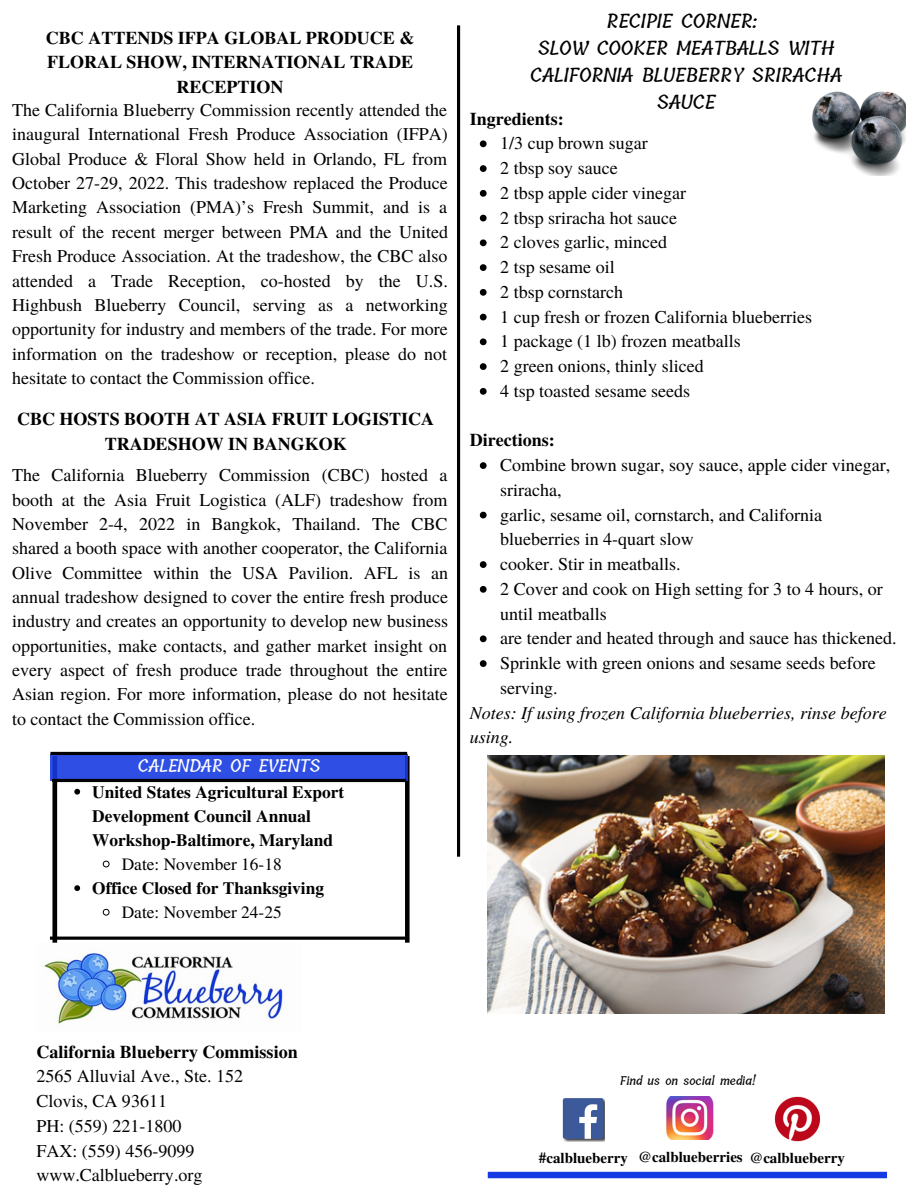
<style>
.page{position:relative;width:918px;height:1188px;background:#fff}
.page>*{position:absolute;margin:0;border:0;box-sizing:border-box;transform-origin:0 0}
.t1{font:500 19.5px/27px "Tillana";color:#000;text-align:center}
.t2{font:18px/24.8px "Te X Gyre Termes";color:#000}
.t3{font:700 18px/24.8px "Te X Gyre Termes";color:#000;text-align:center}
.t4{font:italic 18px/24.8px "Te X Gyre Termes";color:#000}
.t5{font:500 17.55px "Tillana";color:#fff}
.t6{font:700 17.4px/24.2px "Te X Gyre Termes";color:#000}
.t7{font:17.4px "Te X Gyre Termes";color:#000}
.t8{font:700 15px "Te X Gyre Termes";color:#000}
.t9{font:500 12px "Tillana";color:#000}
</style>
<div class="page">
<hr style="left:457px;top:25px;width:3px;height:832px;background:#000">
<img style="left:44px;top:952px;width:239px;height:72px">
<img style="left:562px;top:1098px;width:43px;height:43px">
<img style="left:774px;top:1096px;width:47px;height:46px">
<div style="left:488px;top:1172px;width:399px;height:6px;background:#163ae1"></div>
<img style="left:666px;top:1097px;width:48px;height:42px">
<svg style="left:50px;top:752px;width:360px;height:191px"></svg>
<img style="left:812px;top:92px;width:93px;height:83px">
<img style="left:488px;top:756px;width:397px;height:258px">
<svg style="left:480px;top:140px;width:7px;height:7px"></svg>
<svg style="left:480px;top:165px;width:7px;height:7px"></svg>
<svg style="left:480px;top:190px;width:7px;height:7px"></svg>
<svg style="left:480px;top:215px;width:7px;height:6px"></svg>
<svg style="left:480px;top:239px;width:7px;height:7px"></svg>
<svg style="left:480px;top:264px;width:7px;height:7px"></svg>
<svg style="left:480px;top:289px;width:7px;height:7px"></svg>
<svg style="left:480px;top:314px;width:7px;height:6px"></svg>
<svg style="left:480px;top:338px;width:7px;height:7px"></svg>
<svg style="left:480px;top:363px;width:7px;height:7px"></svg>
<svg style="left:480px;top:388px;width:7px;height:7px"></svg>
<svg style="left:480px;top:462px;width:7px;height:7px"></svg>
<svg style="left:480px;top:512px;width:7px;height:6px"></svg>
<svg style="left:480px;top:561px;width:7px;height:7px"></svg>
<svg style="left:480px;top:586px;width:7px;height:7px"></svg>
<svg style="left:480px;top:635px;width:7px;height:7px"></svg>
<svg style="left:480px;top:660px;width:7px;height:7px"></svg>
<p class="t3" style="left:46px;top:24px;width:370px">CBC ATTENDS IFPA GLOBAL PRODUCE &amp;<br>FLORAL SHOW, INTERNATIONAL TRADE<br>RECEPTION</p>
<p class="t2" style="left:12px;top:97px;width:437px;line-height:24.3px;text-align:justify">The California Blueberry Commission recently attended the inaugural International Fresh Produce Association (IFPA)<br>Global Produce &amp; Floral Show held in Orlando, FL from October 27-29, 2022. This tradeshow replaced the Produce Marketing Association (PMA)’s Fresh Summit, and is a result of the recent merger between PMA and the United Fresh Produce Association. At the tradeshow, the CBC also attended a Trade Reception, co-hosted by the U.S.<br>Highbush Blueberry Council, serving as a networking opportunity for industry and members of the trade. For more information on the tradeshow or reception, please do not hesitate to contact the Commission office.</p>
<p class="t3" style="left:17px;top:406px;width:419px">CBC HOSTS BOOTH AT ASIA FRUIT LOGISTICA<br>TRADESHOW IN BANGKOK</p>
<p class="t2" style="left:12px;top:462px;width:438px;line-height:24.3px;text-align:justify">The California Blueberry Commission (CBC) hosted a booth at the Asia Fruit Logistica (ALF) tradeshow from November 2-4, 2022 in Bangkok, Thailand. The CBC shared a booth space with another cooperator, the California Olive Committee within the USA Pavilion. AFL is an annual tradeshow designed to cover the entire fresh produce industry and creates an opportunity to develop new business opportunities, make contacts, and gather market insight on every aspect of fresh produce trade throughout the entire Asian region. For more information, please do not hesitate to contact the Commission office.</p>
<p class="t5" style="left:138px;top:752px;width:184px">CALENDAR OF EVENTS</p>
<p class="t6" style="left:92px;top:779px;width:254px">United States Agricultural Export<br>Development Council Annual<br>Workshop-Baltimore, Maryland</p>
<p class="t7" style="left:122px;top:851px;width:162px">Date: November 16-18</p>
<p class="t6" style="left:92px;top:875px;width:233px">Office Closed for Thanksgiving</p>
<p class="t7" style="left:122px;top:900px;width:162px">Date: November 24-25</p>
<p class="t1" style="left:530px;top:8px;width:313px">RECIPIE CORNER:<br>SLOW COOKER MEATBALLS WITH<br>CALIFORNIA BLUEBERRY SRIRACHA<br>SAUCE</p>
<p class="t2" style="left:500px;top:130px;width:313px">1/3 cup brown sugar<br>2 tbsp soy sauce<br>2 tbsp apple cider vinegar<br>2 tbsp sriracha hot sauce<br>2 cloves garlic, minced<br>2 tsp sesame oil<br>2 tbsp cornstarch<br>1 cup fresh or frozen California blueberries<br>1 package (1 lb) frozen meatballs<br>2 green onions, thinly sliced<br>4 tsp toasted sesame seeds</p>
<p class="t3" style="left:470px;top:105px;width:95px">Ingredients:</p>
<p class="t3" style="left:470px;top:427px;width:86px">Directions:</p>
<p class="t2" style="left:500px;top:452px;width:398px">Combine brown sugar, soy sauce, apple cider vinegar, sriracha,<br>garlic, sesame oil, cornstarch, and California blueberries in 4-quart slow<br>cooker. Stir in meatballs.<br>2 Cover and cook on High setting for 3 to 4 hours, or until meatballs<br>are tender and heated through and sauce has thickened.<br>Sprinkle with green onions and sesame seeds before serving.</p>
<p class="t4" style="left:470px;top:699px;width:419px">Notes: If using frozen California blueberries, rinse before using.</p>
<p class="t3" style="left:36px;top:1038px;width:263px">California Blueberry Commission</p>
<p class="t2" style="left:36px;top:1063px;width:208px">2565 Alluvial Ave., Ste. 152<br>Clovis, CA 93611<br>PH: (559) 221-1800<br>FAX: (559) 456-9099 www.Calblueberry.org</p>
<p class="t9" style="left:620px;top:1071px;width:138px">Find us on social media!</p>
<p class="t8" style="left:539px;top:1146px;width:91px">#calblueberry</p>
<p class="t8" style="left:638px;top:1146px;width:208px">@calblueberries @calblueberry</p>
</div>
